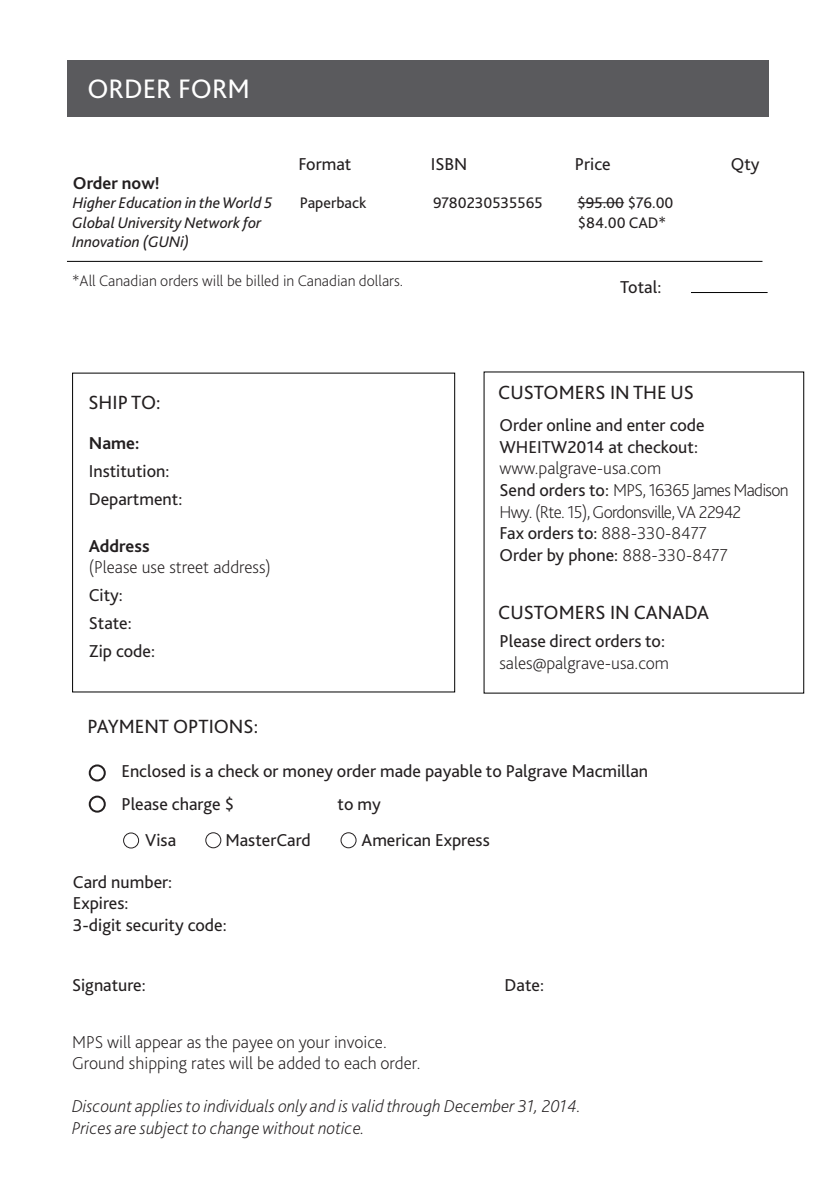
<style>
.page{position:relative;width:840px;height:1191px;background:#fff}
.page>*{position:absolute;margin:0;border:0;box-sizing:border-box;transform-origin:0 0}
.t1{font:28px "Bliss 2";color:#fff}
.t2{font:20px "Bliss 2";color:#231f20}
.t3{font:18px/21.6px "Bliss 2";color:#231f20}
.t4{font:200 18px/21.6px "Bliss 2";letter-spacing:-.04em;color:#231f20}
.t5{font:200 18px/21.6px "Bliss 2";color:#231f20}
.t6{font:italic 200 18px/21.6px "Bliss 2";color:#231f20}
.t7{font:700 18px "Bliss 2";color:#231f20}
.t8{font:italic 16px/19.2px "Bliss 2";color:#231f20}
.t9{font:200 16px "Bliss 2";color:#231f20}
.t10{font:16px "Bliss 2";color:#231f20}
.s1{font-weight:400}
</style>
<div class="page">
<div style="left:72px;top:372px;width:383px;height:320px;border:1px solid #000"></div>
<div style="left:89px;top:764px;width:17px;height:17px;border:2px solid #231f20;border-radius:50%"></div>
<div style="left:89px;top:795px;width:17px;height:17px;border:2px solid #231f20;border-radius:50%"></div>
<hr style="left:577px;top:202px;width:46px;height:1px;background:#231f20">
<div style="left:67px;top:60px;width:701px;height:56px;background:#5a5a5d"></div>
<hr style="left:690px;top:292px;width:77px;height:1px;background:#000">
<hr style="left:67px;top:261px;width:695px;height:1px;background:#000">
<div style="left:123px;top:832px;width:16px;height:16px;border:1px solid #231f20;border-radius:50%"></div>
<div style="left:205px;top:832px;width:16px;height:16px;border:1px solid #231f20;border-radius:50%"></div>
<div style="left:340px;top:832px;width:16px;height:16px;border:1px solid #231f20;border-radius:50%"></div>
<h1 class="t1" style="left:87px;top:71px;width:164px">ORDER FORM</h1>
<p class="t3" style="left:298px;top:153px;width:54px">Format</p>
<p class="t3" style="left:430px;top:153px;width:38px">ISBN</p>
<p class="t3" style="left:574px;top:153px;width:37px">Price</p>
<p class="t3" style="left:730px;top:153px;width:30px">Qty</p>
<p class="t7" style="left:73px;top:172px;width:88px">Order now!</p>
<p class="t8" style="left:73px;top:193px;width:201px">Higher Education in the World 5</p>
<p class="t10" style="left:299px;top:193px;width:68px">Paperback</p>
<p class="t10" style="left:433px;top:193px;width:111px">9780230535565</p>
<p class="t10" style="left:577px;top:193px;width:98px">$95.00 $76.00</p>
<p class="t8" style="left:72px;top:213px;width:191px">Global University Network for<br>Innovation (GUNi)</p>
<p class="t10" style="left:577px;top:212px;width:90px">$84.00 CAD*</p>
<p class="t9" style="left:72px;top:271px;width:332px">*All Canadian orders will be billed in Canadian dollars.</p>
<p class="t3" style="left:619px;top:276px;width:43px">Total:</p>
<p class="t2" style="left:88px;top:390px;width:74px">SHIP TO:</p>
<p class="t7" style="left:89px;top:432px;width:52px">Name:</p>
<p class="t3" style="left:89px;top:457px;width:95px;line-height:28px">Institution:<br>Department:</p>
<p class="t7" style="left:89px;top:534px;width:62px">Address</p>
<p class="t5" style="left:89px;top:556px;width:184px">(Please use street address)</p>
<p class="t3" style="left:89px;top:580px;width:68px;line-height:28px">City:<br>State:<br>Zip code:</p>
<p class="t2" style="left:87px;top:713px;width:172px">PAYMENT OPTIONS:</p>
<p class="t2" style="left:498px;top:380px;width:197px">CUSTOMERS IN THE US</p>
<p class="t3" style="left:499px;top:414px;width:207px">Order online and enter code<br>WHEITW2014 at checkout:</p>
<p class="t4" style="left:499px;top:457px;width:290px">www.palgrave-usa.com<br><span class="s1">Send orders to:</span> MPS, 16365 James Madison<br>Hwy. (Rte. 15), Gordonsville, VA 22942<br><span class="s1">Fax orders to:</span> 888-330-8477<br><span class="s1">Order by phone:</span> 888-330-8477</p>
<p class="t2" style="left:498px;top:599px;width:212px">CUSTOMERS IN CANADA</p>
<p class="t3" style="left:499px;top:630px;width:167px">Please direct orders to:</p>
<p class="t5" style="left:499px;top:652px;width:171px">sales@palgrave-usa.com</p>
<p class="t3" style="left:121px;top:754px;width:528px;line-height:33px">Enclosed is a check or money order made payable to Palgrave Macmillan<br>Please charge $</p>
<p class="t3" style="left:337px;top:793px;width:45px">to my</p>
<p class="t3" style="left:145px;top:829px;width:32px">Visa</p>
<p class="t3" style="left:225px;top:829px;width:87px">MasterCard</p>
<p class="t3" style="left:361px;top:829px;width:130px">American Express</p>
<p class="t3" style="left:73px;top:871px;width:155px">Card number:<br>Expires:<br>3-digit security code:</p>
<p class="t3" style="left:72px;top:974px;width:75px">Signature:</p>
<p class="t3" style="left:504px;top:974px;width:41px">Date:</p>
<p class="t5" style="left:72px;top:1030px;width:350px">MPS will appear as the payee on your invoice.<br>Ground shipping rates will be added to each order.</p>
<p class="t6" style="left:72px;top:1095px;width:510px">Discount applies to individuals only and is valid through December 31, 2014.<br>Prices are subject to change without notice.</p>
</div>
